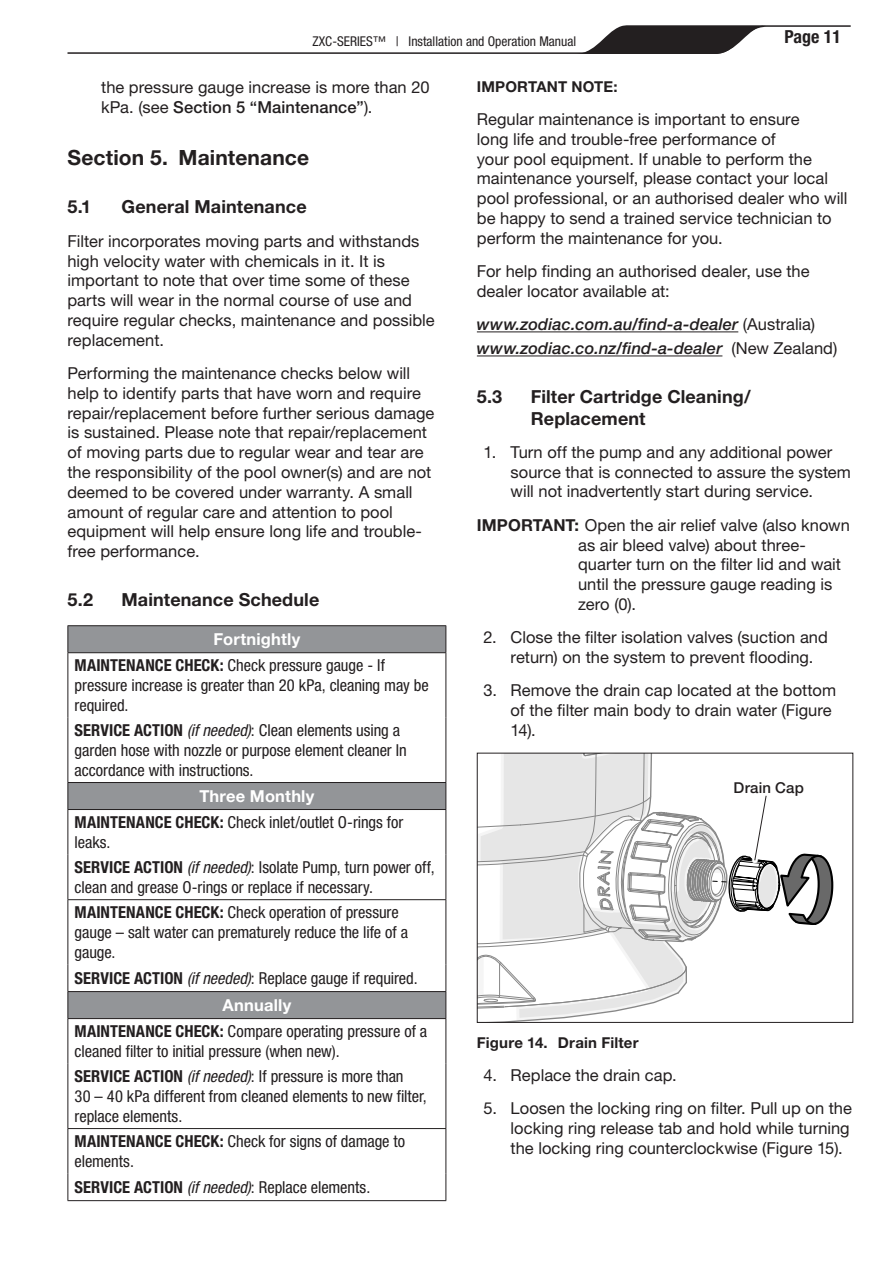
<style>
.page{position:relative;width:893px;height:1263px;background:#fff}
.page>*{position:absolute;margin:0;border:0;box-sizing:border-box;transform-origin:0 0}
.t1{font:700 21px "Helvetica Neue LT Pro";letter-spacing:.005em;color:#231f20}
.t2{font:700 18px/21.6px "Helvetica Neue LT Pro";letter-spacing:.005em;color:#231f20}
.t3{font:700 condensed 18px "Helvetica Neue LT Pro";color:#231f20}
.t4{font:16.5px/19.8px "Helvetica Neue LT Pro";color:#231f20}
.t5{font:condensed 16.5px/19.8px "Helvetica Neue LT Pro";letter-spacing:-.005em;color:#231f20}
.t6{font:italic 500 16.5px/24px "Helvetica Neue LT Pro";letter-spacing:.005em;color:#231f20}
.t7{font:700 16.5px "Helvetica Neue LT Pro";letter-spacing:.015em;color:#fff}
.t8{font:700 15px "Helvetica Neue LT Pro";letter-spacing:.01em;color:#231f20}
.t9{font:500 15px "Helvetica Neue LT Pro";letter-spacing:.015em;color:#231f20}
.t10{font:condensed 13.5px "Helvetica Neue LT Pro";color:#231f20}
.s1{font-weight:500}
.s2{font-weight:700;font-stretch:normal;color:#fff}
.s3{font-weight:700}
.s4{font-style:italic}
.s5{font-weight:400;font-style:normal}
</style>
<div class="page">
<svg style="left:67px;top:25px;width:784px;height:29px"></svg>
<svg style="left:69px;top:626px;width:377px;height:392px"></svg>
<hr style="left:68px;top:653px;width:1px;height:65px;background:#231f20">
<hr style="left:446px;top:653px;width:1px;height:65px;background:#231f20">
<hr style="left:68px;top:718px;width:1px;height:64px;background:#231f20">
<hr style="left:446px;top:718px;width:1px;height:64px;background:#231f20">
<hr style="left:68px;top:854px;width:1px;height:45px;background:#231f20">
<hr style="left:446px;top:854px;width:1px;height:45px;background:#231f20">
<hr style="left:68px;top:899px;width:378px;height:1px;background:#231f20">
<hr style="left:68px;top:900px;width:1px;height:64px;background:#231f20">
<hr style="left:446px;top:900px;width:1px;height:64px;background:#231f20">
<hr style="left:68px;top:1064px;width:1px;height:64px;background:#231f20">
<hr style="left:446px;top:1064px;width:1px;height:64px;background:#231f20">
<hr style="left:68px;top:1128px;width:378px;height:1px;background:#231f20">
<hr style="left:68px;top:1129px;width:1px;height:45px;background:#231f20">
<hr style="left:446px;top:1129px;width:1px;height:45px;background:#231f20">
<svg style="left:68px;top:1174px;width:1px;height:26px"></svg>
<svg style="left:446px;top:1174px;width:1px;height:26px"></svg>
<hr style="left:68px;top:625px;width:378px;height:1px;background:#231f20">
<svg style="left:68px;top:626px;width:1px;height:26px"></svg>
<svg style="left:446px;top:626px;width:1px;height:26px"></svg>
<hr style="left:68px;top:652px;width:378px;height:1px;background:#231f20">
<hr style="left:68px;top:782px;width:378px;height:1px;background:#231f20">
<svg style="left:68px;top:783px;width:1px;height:26px"></svg>
<svg style="left:446px;top:783px;width:1px;height:26px"></svg>
<hr style="left:68px;top:991px;width:378px;height:1px;background:#231f20">
<svg style="left:68px;top:964px;width:1px;height:54px"></svg>
<svg style="left:446px;top:964px;width:1px;height:54px"></svg>
<hr style="left:68px;top:1200px;width:378px;height:1px;background:#231f20">
<hr style="left:68px;top:809px;width:378px;height:1px;background:#231f20">
<hr style="left:68px;top:810px;width:1px;height:44px;background:#231f20">
<hr style="left:446px;top:810px;width:1px;height:44px;background:#231f20">
<hr style="left:68px;top:1018px;width:378px;height:1px;background:#231f20">
<hr style="left:68px;top:1019px;width:1px;height:45px;background:#231f20">
<hr style="left:446px;top:1019px;width:1px;height:45px;background:#231f20">
<hr style="left:477px;top:331px;width:261px;height:1px;background:#231f20">
<hr style="left:477px;top:355px;width:245px;height:1px;background:#231f20">
<svg style="left:477px;top:753px;width:357px;height:269px"></svg>
<p class="t10" style="left:313px;top:33px;width:265px">ZXC-SERIES™ | Installation and Operation Manual</p>
<p class="t3" style="left:785px;top:26px;width:58px">Page 11</p>
<p class="t4" style="left:101px;top:77px;width:330px">the pressure gauge increase is more than 20 kPa. (see <span class="s1">Section 5 “Maintenance”</span>).</p>
<p class="t1" style="left:68px;top:144px;width:243px">Section 5. Maintenance</p>
<p class="t2" style="left:68px;top:196px;width:25px">5.1</p>
<p class="t2" style="left:122px;top:196px;width:187px">General Maintenance</p>
<p class="t4" style="left:68px;top:231px;width:369px">Filter incorporates moving parts and withstands high velocity water with chemicals in it. It is important to note that over time some of these parts will wear in the normal course of use and require regular checks, maintenance and possible replacement.</p>
<p class="t4" style="left:68px;top:363px;width:368px">Performing the maintenance checks below will help to identify parts that have worn and require repair/replacement before further serious damage is sustained. Please note that repair/replacement of moving parts due to regular wear and tear are the responsibility of the pool owner(s) and are not deemed to be covered under warranty. A small amount of regular care and attention to pool equipment will help ensure long life and trouble&shy;free performance.</p>
<p class="t2" style="left:68px;top:588px;width:27px">5.2</p>
<p class="t2" style="left:122px;top:588px;width:199px">Maintenance Schedule</p>
<p class="t5" style="left:75px;top:626px;width:312px;line-height:26.1px;text-indent:139px"><span class="s2">Fortnightly<br></span><span class="s3">MAINTENANCE CHECK:</span> Check pressure gauge - If</p>
<p class="t5" style="left:75px;top:675px;width:356px">pressure increase is greater than 20 kPa, cleaning may be required.</p>
<p class="t5" style="left:75px;top:720px;width:334px"><span class="s3">SERVICE ACTION</span> <span class="s4">(if needed)</span>: Clean elements using a garden hose with nozzle or purpose element cleaner In accordance with instructions.</p>
<p class="t5" style="left:75px;top:783px;width:330px;line-height:26.1px;text-indent:125px"><span class="s2">Three Monthly<br></span><span class="s3">MAINTENANCE CHECK:</span> Check inlet/outlet O-rings for</p>
<p class="t5" style="left:75px;top:829px;width:361px;line-height:25.3px">leaks.<br><span class="s3">SERVICE ACTION</span> <span class="s4">(if needed)</span>: Isolate Pump, turn power off,</p>
<p class="t5" style="left:75px;top:874px;width:326px;line-height:25.3px">clean and grease O-rings or replace if necessary.<br><span class="s3">MAINTENANCE CHECK:</span> Check operation of pressure</p>
<p class="t5" style="left:75px;top:922px;width:335px">gauge – salt water can prematurely reduce the life of a gauge.</p>
<p class="t5" style="left:75px;top:968px;width:345px"><span class="s3">SERVICE ACTION</span> <span class="s4">(if needed)</span>: Replace gauge if required.</p>
<p class="t7" style="left:223px;top:995px;width:70px">Annually</p>
<p class="t5" style="left:75px;top:1021px;width:354px"><span class="s3">MAINTENANCE CHECK:</span> Compare operating pressure of a</p>
<p class="t5" style="left:75px;top:1038px;width:330px;line-height:25.3px">cleaned filter to initial pressure (when new).<br><span class="s3">SERVICE ACTION</span> <span class="s4">(if needed)</span>: If pressure is more than</p>
<p class="t5" style="left:75px;top:1086px;width:354px">30 – 40 kPa different from cleaned elements to new filter, replace elements.</p>
<p class="t5" style="left:75px;top:1131px;width:332px"><span class="s3">MAINTENANCE CHECK:</span> Check for signs of damage to elements.</p>
<p class="t5" style="left:75px;top:1177px;width:297px"><span class="s3">SERVICE ACTION</span> <span class="s4">(if needed)</span>: Replace elements.</p>
<p class="t8" style="left:477px;top:77px;width:142px">IMPORTANT NOTE:</p>
<p class="t4" style="left:477px;top:109px;width:372px">Regular maintenance is important to ensure<br>long life and trouble-free performance of<br>your pool equipment. If unable to perform the maintenance yourself, please contact your local pool professional, or an authorised dealer who will be happy to send a trained service technician to perform the maintenance for you.</p>
<p class="t4" style="left:477px;top:261px;width:334px">For help finding an authorised dealer, use the dealer locator available at:</p>
<p class="t6" style="left:477px;top:312px;width:362px">www.zodiac.com.au/find-a-dealer <span class="s5">(Australia) </span>www.zodiac.co.nz/find-a-dealer <span class="s5">(New Zealand)</span></p>
<p class="t2" style="left:477px;top:385px;width:27px">5.3</p>
<p class="t2" style="left:531px;top:385px;width:221px">Filter Cartridge Cleaning/<br>Replacement</p>
<p class="t4" style="left:511px;top:442px;width:342px;text-indent:-27px">1. Turn off the pump and any additional power source that is connected to assure the system will not inadvertently start during service.</p>
<p class="t4" style="left:578px;top:514px;width:273px;text-indent:-101px"><span class="s3">IMPORTANT:</span> Open the air relief valve (also known as air bleed valve) about three&shy;quarter turn on the filter lid and wait until the pressure gauge reading is zero (0).</p>
<p class="t4" style="left:511px;top:627px;width:319px;text-indent:-27px">2. Close the filter isolation valves (suction and return) on the system to prevent flooding.</p>
<p class="t4" style="left:511px;top:680px;width:327px;text-indent:-27px">3. Remove the drain cap located at the bottom of the filter main body to drain water (Figure<br>14).</p>
<p class="t9" style="left:734px;top:778px;width:72px">Drain Cap</p>
<p class="t8" style="left:477px;top:1033px;width:163px">Figure 14. Drain Filter</p>
<p class="t4" style="left:484px;top:1065px;width:195px">4. Replace the drain cap.</p>
<p class="t4" style="left:511px;top:1098px;width:343px;text-indent:-27px">5. Loosen the locking ring on filter. Pull up on the locking ring release tab and hold while turning the locking ring counterclockwise (Figure 15).</p>
</div>
